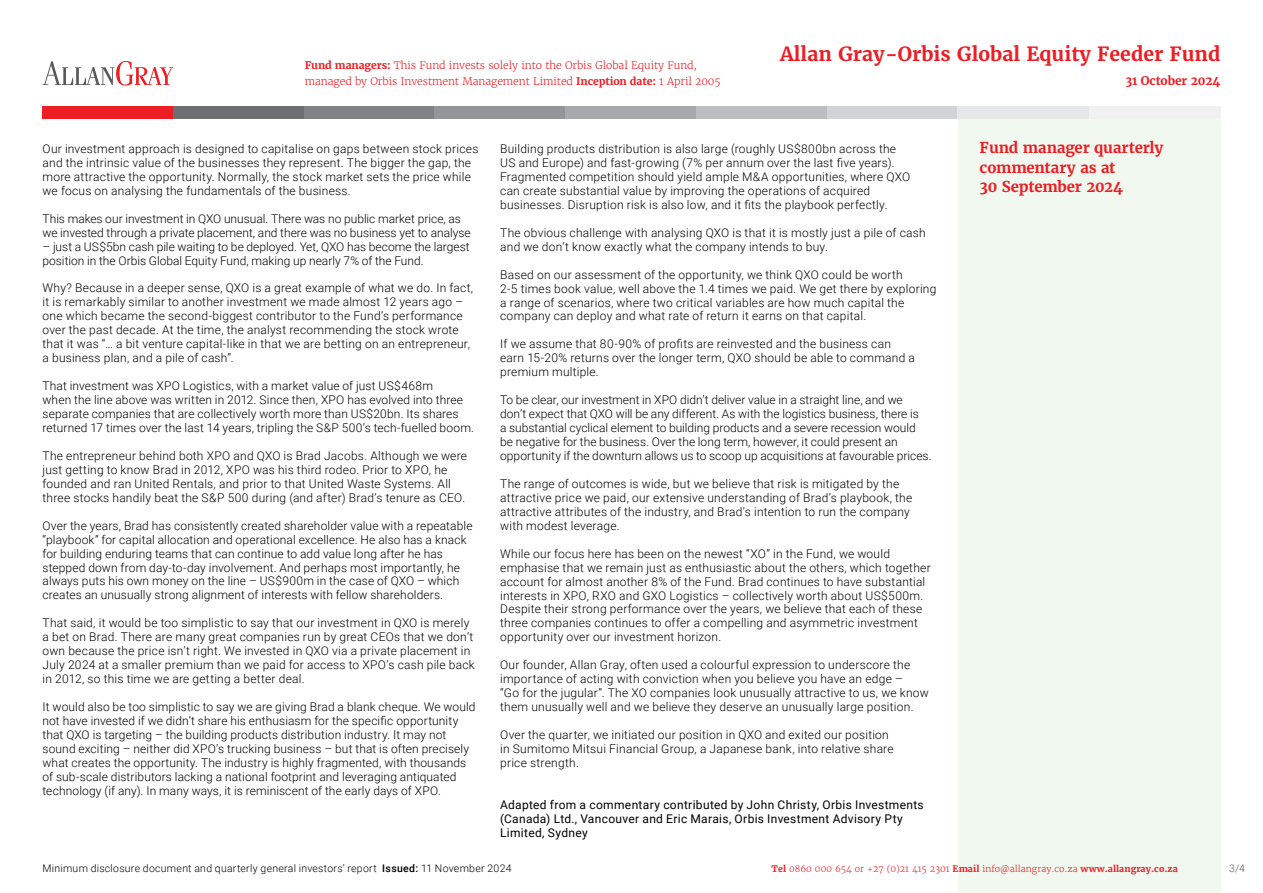
<style>
.page{position:relative;width:1263px;height:893px;background:#fff}
.page>*{position:absolute;margin:0;border:0;box-sizing:border-box;transform-origin:0 0}
.t1{font:700 19.5px "Merriweather";color:#ed1d24}
.t2{font:700 15px/19.5px "Merriweather";letter-spacing:-.015em;color:#ed1d24}
.t3{font:300 12px/14px "Roboto";letter-spacing:.015em;color:#000}
.t4{font:12px/14px "Roboto";letter-spacing:.025em;color:#000}
.t5{font:700 12px "Merriweather";letter-spacing:-.01em;color:#ed1d24}
.t6{font:300 10.5px/16.5px "Merriweather";letter-spacing:-.01em;color:#ed1d24}
.t7{font:300 10.5px "Roboto";letter-spacing:.025em;color:#000}
.t8{font:300 10.5px "Roboto";color:#58595b}
.t9{font:300 9px "Merriweather";color:#ed1d24}
.s1{font-weight:700}
.s2{font-weight:500}
</style>
<div class="page">
<div style="left:958px;top:119px;width:262px;height:774px;background:#f1f8ef"></div>
<div style="left:43px;top:106px;width:131px;height:13px;background:#ed1d24"></div>
<div style="left:1089px;top:106px;width:131px;height:13px;background:#f1f1f2"></div>
<div style="left:173px;top:106px;width:132px;height:13px;background:#6d6e71"></div>
<div style="left:304px;top:106px;width:131px;height:13px;background:#808285"></div>
<div style="left:435px;top:106px;width:131px;height:13px;background:#939598"></div>
<div style="left:565px;top:106px;width:132px;height:13px;background:#a7a9ac"></div>
<div style="left:696px;top:106px;width:132px;height:13px;background:#bcbec0"></div>
<div style="left:827px;top:106px;width:131px;height:13px;background:#d1d3d4"></div>
<div style="left:958px;top:106px;width:131px;height:13px;background:#e6e7e8"></div>
<svg style="left:43px;top:61px;width:130px;height:25px"></svg>
<p class="t6" style="left:305px;top:57px;width:417px"><span class="s1">Fund managers:</span> This Fund invests solely into the Orbis Global Equity Fund, managed by Orbis Investment Management Limited <span class="s1">Inception date:</span> 1 April 2005</p>
<h1 class="t1" style="left:780px;top:42px;width:442px">Allan Gray-Orbis Global Equity Feeder Fund</h1>
<p class="t5" style="left:1125px;top:73px;width:96px">31 October 2024</p>
<p class="t3" style="left:43px;top:141px;width:437px">Our investment approach is designed to capitalise on gaps between stock prices and the intrinsic value of the businesses they represent. The bigger the gap, the more attractive the opportunity. Normally, the stock market sets the price while we focus on analysing the fundamentals of the business.</p>
<p class="t3" style="left:43px;top:211px;width:430px">This makes our investment in QXO unusual. There was no public market price, as we invested through a private placement, and there was no business yet to analyse</p>
<p class="t3" style="left:43px;top:239px;width:429px">– just a US$5bn cash pile waiting to be deployed. Yet, QXO has become the largest position in the Orbis Global Equity Fund, making up nearly 7% of the Fund.</p>
<p class="t3" style="left:43px;top:281px;width:432px">Why? Because in a deeper sense, QXO is a great example of what we do. In fact, it is remarkably similar to another investment we made almost 12 years ago – one which became the second-biggest contributor to the Fund’s performance over the past decade. At the time, the analyst recommending the stock wrote that it was “… a bit venture capital-like in that we are betting on an entrepreneur, a business plan, and a pile of cash”.</p>
<p class="t3" style="left:43px;top:378px;width:433px">That investment was XPO Logistics, with a market value of just US$468m<br>when the line above was written in 2012. Since then, XPO has evolved into three separate companies that are collectively worth more than US$20bn. Its shares returned 17 times over the last 14 years, tripling the S&amp;P 500’s tech-fuelled boom.</p>
<p class="t3" style="left:43px;top:448px;width:426px">The entrepreneur behind both XPO and QXO is Brad Jacobs. Although we were just getting to know Brad in 2012, XPO was his third rodeo. Prior to XPO, he founded and ran United Rentals, and prior to that United Waste Systems. All three stocks handily beat the S&amp;P 500 during (and after) Brad’s tenure as CEO.</p>
<p class="t3" style="left:43px;top:518px;width:431px">Over the years, Brad has consistently created shareholder value with a repeatable “playbook” for capital allocation and operational excellence. He also has a knack for building enduring teams that can continue to add value long after he has stepped down from day-to-day involvement. And perhaps most importantly, he always puts his own money on the line – US$900m in the case of QXO – which creates an unusually strong alignment of interests with fellow shareholders.</p>
<p class="t3" style="left:43px;top:616px;width:434px">That said, it would be too simplistic to say that our investment in QXO is merely a bet on Brad. There are many great companies run by great CEOs that we don’t own because the price isn’t right. We invested in QXO via a private placement in July 2024 at a smaller premium than we paid for access to XPO’s cash pile back in 2012, so this time we are getting a better deal.</p>
<p class="t3" style="left:43px;top:699px;width:434px">It would also be too simplistic to say we are giving Brad a blank cheque. We would not have invested if we didn’t share his enthusiasm for the specific opportunity that QXO is targeting – the building products distribution industry. It may not sound exciting – neither did XPO’s trucking business – but that is often precisely what creates the opportunity. The industry is highly fragmented, with thousands of sub-scale distributors lacking a national footprint and leveraging antiquated technology (if any). In many ways, it is reminiscent of the early days of XPO.</p>
<p class="t3" style="left:500px;top:141px;width:411px">Building products distribution is also large (roughly US$800bn across the US and Europe) and fast-growing (7% per annum over the last five years).<br>Fragmented competition should yield ample M&amp;A opportunities, where QXO can create substantial value by improving the operations of acquired businesses. Disruption risk is also low, and it fits the playbook perfectly.</p>
<p class="t3" style="left:500px;top:225px;width:427px">The obvious challenge with analysing QXO is that it is mostly just a pile of cash and we don’t know exactly what the company intends to buy.</p>
<p class="t3" style="left:500px;top:267px;width:438px">Based on our assessment of the opportunity, we think QXO could be worth<br>2-5 times book value, well above the 1.4 times we paid. We get there by exploring a range of scenarios, where two critical variables are how much capital the company can deploy and what rate of return it earns on that capital.</p>
<p class="t3" style="left:500px;top:337px;width:416px">If we assume that 80-90% of profits are reinvested and the business can earn 15-20% returns over the longer term, QXO should be able to command a premium multiple.</p>
<p class="t3" style="left:500px;top:392px;width:433px">To be clear, our investment in XPO didn’t deliver value in a straight line, and we don’t expect that QXO will be any different. As with the logistics business, there is<br>a substantial cyclical element to building products and a severe recession would be negative for the business. Over the long term, however, it could present an opportunity if the downturn allows us to scoop up acquisitions at favourable prices.</p>
<p class="t3" style="left:500px;top:476px;width:414px">The range of outcomes is wide, but we believe that risk is mitigated by the attractive price we paid, our extensive understanding of Brad’s playbook, the attractive attributes of the industry, and Brad’s intention to run the company with modest leverage.</p>
<p class="t3" style="left:500px;top:546px;width:432px">While our focus here has been on the newest “XO” in the Fund, we would emphasise that we remain just as enthusiastic about the others, which together account for almost another 8% of the Fund. Brad continues to have substantial interests in XPO, RXO and GXO Logistics – collectively worth about US$500m.<br>Despite their strong performance over the years, we believe that each of these three companies continues to offer a compelling and asymmetric investment opportunity over our investment horizon.</p>
<p class="t3" style="left:500px;top:658px;width:430px">Our founder, Allan Gray, often used a colourful expression to underscore the importance of acting with conviction when you believe you have an edge –<br>“Go for the jugular”. The XO companies look unusually attractive to us, we know them unusually well and we believe they deserve an unusually large position.</p>
<p class="t3" style="left:500px;top:727px;width:395px">Over the quarter, we initiated our position in QXO and exited our position in Sumitomo Mitsui Financial Group, a Japanese bank, into relative share price strength.</p>
<p class="t4" style="left:500px;top:797px;width:425px">Adapted from a commentary contributed by John Christy, Orbis Investments (Canada) Ltd., Vancouver and Eric Marais, Orbis Investment Advisory Pty<br>Limited, Sydney</p>
<p class="t2" style="left:980px;top:138px;width:185px">Fund manager quarterly commentary as at<br>30 September 2024</p>
<p class="t7" style="left:43px;top:861px;width:470px">Minimum disclosure document and quarterly general investors’ report <span class="s2">Issued:</span> 11 November 2024</p>
<p class="t9" style="left:772px;top:863px;width:408px"><span class="s1">Tel</span> 0860 000 654 or +27 (0)21 415 2301 <span class="s1">Email</span> info@allangray.co.za <span class="s1">www.allangray.co.za</span></p>
<p class="t8" style="left:1229px;top:861px;width:17px">3/4</p>
</div>
